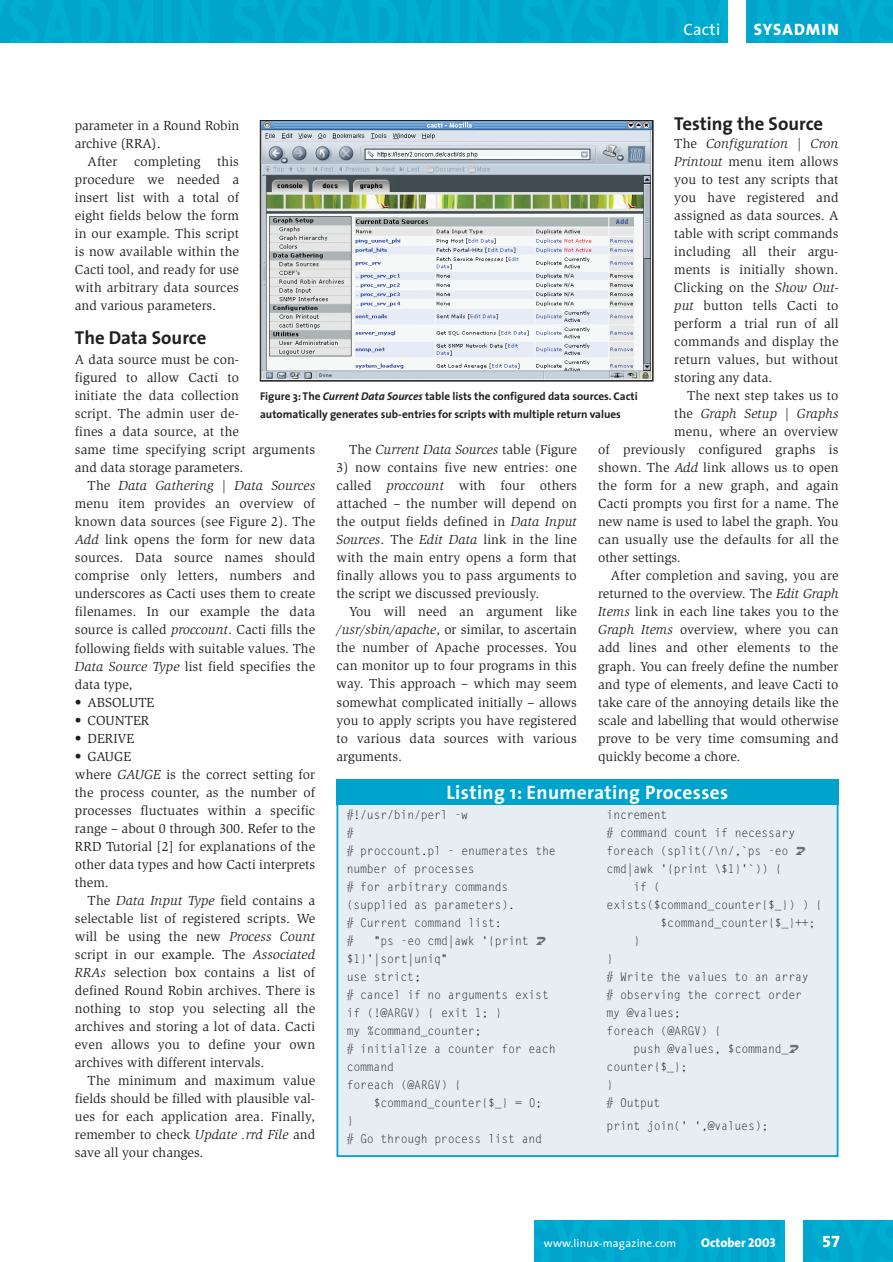
<style>
.page{position:relative;width:893px;height:1262px;background:#fff}
.page>*{position:absolute;margin:0;border:0;box-sizing:border-box;transform-origin:0 0}
.t1{font:700 19.5px "The Sans";letter-spacing:.02em;color:#fff}
.t2{font:700 18.75px "The Sans";color:#231f20}
.t3{font:16.5px "The Sans Extra Bold Caps";letter-spacing:.065em;color:#fff}
.t4{font:16.5px "The Sans";letter-spacing:.02em;color:#fff}
.t5{font:16.5px "The Sans Extra Bold Expert";color:#fff}
.t6{font:13.5px/18px "Slimbach";letter-spacing:.01em;color:#231f20;text-align:justify}
.t7{font:italic 13.5px "Slimbach";color:#231f20}
.t8{font:800 12.75px "The Sans";color:#fff}
.t9{font:12px/18px "Gothic Looser";letter-spacing:-.02em;color:#231f20;scale:.96 1}
.t10{font:700 11.25px/18px "The Sans";color:#231f20}
.t11{font:11.25px "The Sans";letter-spacing:.02em;color:#fff}
.s1{font-style:italic}
.s2{font-style:normal}
.s3{font-family:"The Sans Extra Bold Caps";font-weight:400}
</style>
<div class="page">
<div style="left:534px;top:1220px;width:358px;height:41px;background:#00a7ce"></div>
<div style="left:785px;top:1220px;width:17px;height:41px;background:#fff"></div>
<img style="left:0;top:0;width:892px;height:43px">
<div style="left:728px;top:0;width:17px;height:43px;background:#fff"></div>
<div style="left:337px;top:792px;width:500px;height:364px;background:#e6eef4"></div>
<div style="left:336px;top:779px;width:502px;height:25px;background:#00a3cb"></div>
<img style="left:262px;top:122px;width:389px;height:257px">
<div style="left:260px;top:120px;width:393px;height:261px;border:1px solid #231f20"></div>
<p class="t4" style="left:683px;top:23px;width:38px">Cacti</p>
<p class="t3" style="left:753px;top:20px;width:87px">SYSADMIN</p>
<h2 class="t2" style="left:674px;top:117px;width:150px">Testing the Source</h2>
<p class="t6" style="left:674px;top:136px;width:166px">The <span class="s1">Configuration | Cron Printout</span> menu item allows you to test any scripts that you have registered and assigned as data sources. A table with script commands including all their argu&shy;ments is initially shown.<br>Clicking on the <span class="s1">Show Out&shy;put</span> button tells Cacti to perform a trial run of all commands and display the return values, but without storing any data.</p>
<p class="t6" style="left:687px;top:388px;width:153px">The next step takes us to</p>
<p class="t7" style="left:674px;top:409px;width:166px"><span class="s2">the</span> Graph Setup | Graphs</p>
<p class="t6" style="left:674px;top:424px;width:166px">menu, where an overview</p>
<p class="t6" style="left:598px;top:442px;width:242px">of previously configured graphs is</p>
<p class="t6" style="left:598px;top:460px;width:242px">shown. The <span class="s1">Add</span> link allows us to open</p>
<p class="t6" style="left:598px;top:478px;width:242px">the form for a new graph, and again</p>
<p class="t6" style="left:598px;top:496px;width:242px">Cacti prompts you first for a name. The</p>
<p class="t6" style="left:598px;top:514px;width:242px">new name is used to label the graph. You</p>
<p class="t6" style="left:598px;top:532px;width:242px">can usually use the defaults for all the</p>
<p class="t6" style="left:598px;top:550px;width:84px">other settings.</p>
<p class="t6" style="left:611px;top:568px;width:229px">After completion and saving, you are</p>
<p class="t6" style="left:598px;top:586px;width:242px">returned to the overview. The <span class="s1">Edit Graph</span></p>
<p class="t6" style="left:598px;top:604px;width:242px"><span class="s1">Items</span> link in each line takes you to the</p>
<p class="t6" style="left:598px;top:622px;width:242px"><span class="s1">Graph Items</span> overview, where you can</p>
<p class="t6" style="left:598px;top:640px;width:242px">add lines and other elements to the</p>
<p class="t6" style="left:598px;top:658px;width:242px">graph. You can freely define the number</p>
<p class="t6" style="left:598px;top:676px;width:242px">and type of elements, and leave Cacti to</p>
<p class="t6" style="left:598px;top:694px;width:242px">take care of the annoying details like the</p>
<p class="t6" style="left:598px;top:712px;width:242px">scale and labelling that would otherwise</p>
<p class="t6" style="left:598px;top:730px;width:242px">prove to be very time comsuming and</p>
<p class="t6" style="left:598px;top:748px;width:144px">quickly become a chore.</p>
<p class="t6" style="left:75px;top:118px;width:166px">parameter in a Round Robin archive (RRA).</p>
<p class="t6" style="left:75px;top:154px;width:166px;text-indent:13px">After completing this procedure we needed a insert list with a total of eight fields below the form in our example. This script is now available within the Cacti tool, and ready for use with arbitrary data sources and various parameters.</p>
<h2 class="t2" style="left:75px;top:331px;width:133px">The Data Source</h2>
<p class="t6" style="left:75px;top:352px;width:242px;text-align:left">A data source must be con-<br>figured to allow Cacti to<br>initiate the data collection<br>script. The admin user de-<br>fines a data source, at the<br>same time specifying script arguments and data storage parameters.</p>
<p class="t6" style="left:75px;top:478px;width:242px;text-indent:13px">The <span class="s1">Data Gathering | Data Sources </span>menu item provides an overview of known data sources (see Figure 2). The <span class="s1">Add</span> link opens the form for new data sources. Data source names should comprise only letters, numbers and underscores as Cacti uses them to create filenames. In our example the data source is called <span class="s1">proccount</span>. Cacti fills the following fields with suitable values. The <span class="s1">Data Source Type</span> list field specifies the data type,</p>
<p class="t6" style="left:75px;top:694px;width:81px">• ABSOLUTE</p>
<p class="t6" style="left:75px;top:712px;width:76px">• COUNTER</p>
<p class="t6" style="left:75px;top:730px;width:61px">• DERIVE</p>
<p class="t6" style="left:75px;top:748px;width:242px;text-align:left">• GAUGE<br>where <span class="s1">GAUGE</span> is the correct setting for the process counter, as the number of processes fluctuates within a specific range – about 0 through 300. Refer to the<br>RRD Tutorial [2] for explanations of the other data types and how Cacti interprets them.</p>
<p class="t6" style="left:75px;top:892px;width:242px;text-indent:13px">The <span class="s1">Data Input Type</span> field contains a selectable list of registered scripts. We will be using the new <span class="s1">Process Count </span>script in our example. The <span class="s1">Associated RRAs</span> selection box contains a list of defined Round Robin archives. There is nothing to stop you selecting all the archives and storing a lot of data. Cacti even allows you to define your own archives with different intervals.</p>
<p class="t6" style="left:75px;top:1072px;width:242px;text-indent:13px">The minimum and maximum value fields should be filled with plausible val&shy;ues for each application area. Finally, remember to check <span class="s1">Update .rrd File</span> and save all your changes.</p>
<p class="t10" style="left:260px;top:389px;width:379px">Figure 3: The <span class="s1">Current Data Sources</span> table lists the configured data sources. Cacti automatically generates sub-entries for scripts with multiple return values</p>
<p class="t7" style="left:349px;top:445px;width:229px"><span class="s2">The</span> Current Data Sources <span class="s2">table (Figure</span></p>
<p class="t6" style="left:336px;top:460px;width:242px">3) now contains five new entries: one called <span class="s1">proccount</span> with four others attached – the number will depend on the output fields defined in <span class="s1">Data Input Sources</span>. The <span class="s1">Edit Data</span> link in the line with the main entry opens a form that finally allows you to pass arguments to the script we discussed previously.</p>
<p class="t6" style="left:336px;top:604px;width:242px;text-indent:13px">You will need an argument like <span class="s1">/usr/sbin/apache</span>, or similar, to ascertain the number of Apache processes. You can monitor up to four programs in this way. This approach – which may seem somewhat complicated initially – allows you to apply scripts you have registered to various data sources with various arguments.</p>
<h1 class="t1" style="left:446px;top:785px;width:283px">Listing 1: Enumerating Processes</h1>
<p class="t9" style="left:347px;top:807px;width:219px">#!/usr/bin/perl -w<br>#<br># proccount.pl - enumerates the number of processes<br># for arbitrary commands (supplied as parameters).<br># Current command list:<br>#</p>
<p class="t9" style="left:606px;top:807px;width:65px">increment</p>
<p class="t9" style="left:606px;top:825px;width:198px"># command count if necessary</p>
<p class="t9" style="left:606px;top:843px;width:191px">foreach (split(/\n/,`ps -eo</p>
<p class="t9" style="left:606px;top:861px;width:184px">cmd|awk '{print \$1}'`)) {</p>
<p class="t9" style="left:633px;top:879px;width:30px">if (</p>
<p class="t9" style="left:606px;top:897px;width:226px">exists($command_counter{$_}) ) {</p>
<p class="t9" style="left:660px;top:915px;width:163px">$command_counter{$_}++;</p>
<p class="t9" style="left:633px;top:933px;width:9px">}</p>
<p class="t9" style="left:606px;top:951px;width:9px">}</p>
<p class="t9" style="left:606px;top:969px;width:212px"># Write the values to an array</p>
<p class="t9" style="left:606px;top:987px;width:205px"># observing the correct order</p>
<p class="t9" style="left:606px;top:1005px;width:79px">my @values;</p>
<p class="t9" style="left:606px;top:1023px;width:121px">foreach (@ARGV) {</p>
<p class="t9" style="left:633px;top:1041px;width:163px">push @values, $command_</p>
<p class="t9" style="left:606px;top:1059px;width:86px">counter{$_};</p>
<p class="t9" style="left:606px;top:1077px;width:9px">}</p>
<p class="t9" style="left:606px;top:1095px;width:58px"># Output</p>
<p class="t9" style="left:606px;top:1117px;width:170px">print join(' ',@values);</p>
<p class="t9" style="left:347px;top:933px;width:219px;text-indent:27px">"ps -eo cmd|awk '{print $1}'|sort|uniq"<br>use strict;<br># cancel if no arguments exist if (!@ARGV) { exit 1; }<br>my %command_counter;<br># initialize a counter for each command<br>foreach (@ARGV) {</p>
<p class="t9" style="left:374px;top:1095px;width:177px">$command_counter{$_} = 0;</p>
<p class="t9" style="left:347px;top:1113px;width:205px">}<br># Go through process list and</p>
<p class="t11" style="left:543px;top:1238px;width:134px">www.linux-magazine.com</p>
<p class="t8" style="left:701px;top:1237px;width:76px">October <span class="s3">2003</span></p>
<p class="t5" style="left:822px;top:1231px;width:20px">57</p>
</div>
